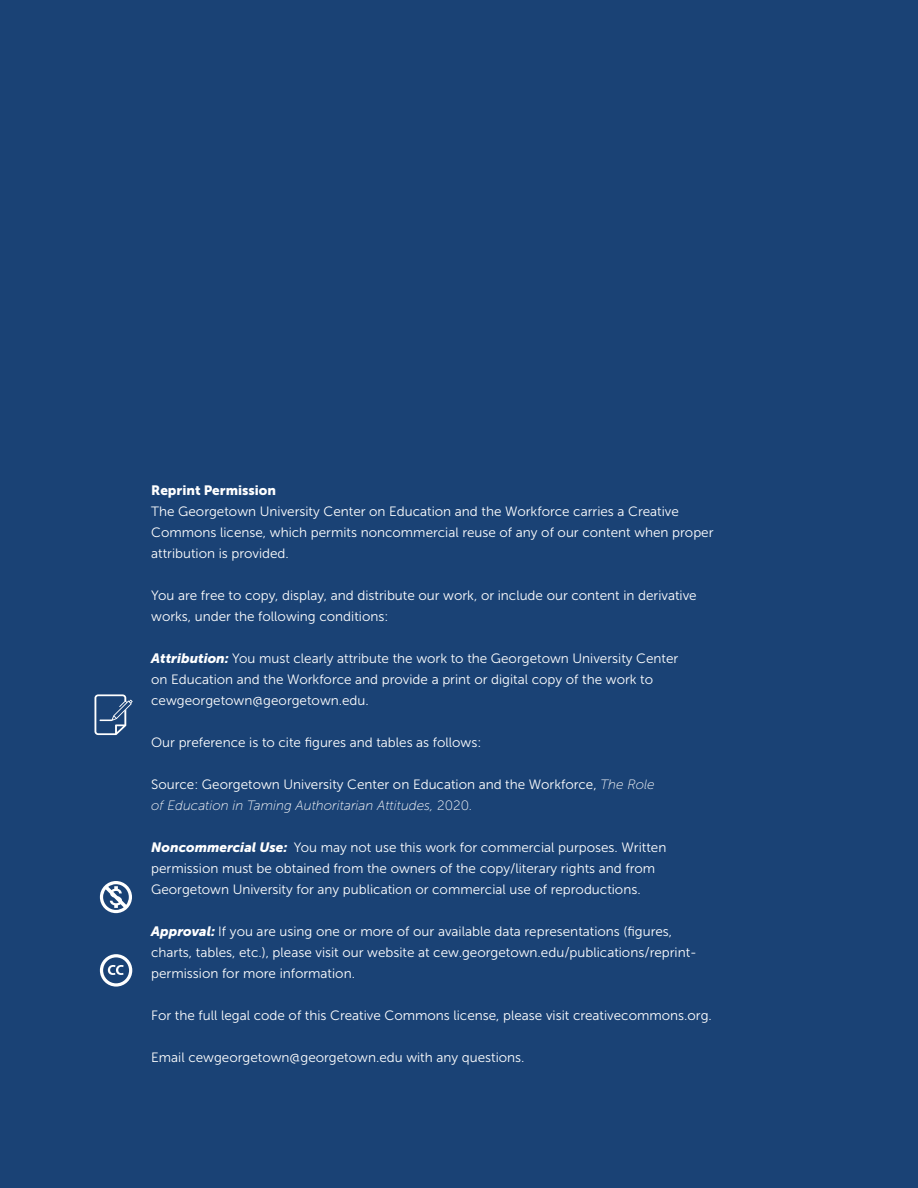
<style>
.page{position:relative;width:918px;height:1188px;background:#1a4275}
.page>*{position:absolute;margin:0;border:0;box-sizing:border-box;transform-origin:0 0}
.t1{font:13.5px/21px "Museo Sans 300";color:#fff}
.t2{font:italic 13.5px "Museo Sans 100";color:#fff}
.t3{font:13.5px "Museo Sans 900";color:#fff}
.s1{font-family:"Museo Sans 900";font-style:italic}
.s2{font-family:"Museo Sans 100";font-style:italic}
.s3{font-style:normal}
</style>
<div class="page">
<svg style="left:95px;top:694px;width:38px;height:41px"></svg>
<svg style="left:100px;top:881px;width:32px;height:32px"></svg>
<svg style="left:100px;top:954px;width:32px;height:33px"></svg>
<p class="t3" style="left:151px;top:483px;width:126px">Reprint Permission</p>
<p class="t1" style="left:151px;top:501px;width:564px">The Georgetown University Center on Education and the Workforce carries a Creative<br>Commons license, which permits noncommercial reuse of any of our content when proper attribution is provided.</p>
<p class="t1" style="left:151px;top:585px;width:547px">You are free to copy, display, and distribute our work, or include our content in derivative works, under the following conditions:</p>
<p class="t1" style="left:151px;top:648px;width:529px"><span class="s1">Attribution:</span> You must clearly attribute the work to the Georgetown University Center on Education and the Workforce and provide a print or digital copy of the work to cewgeorgetown@georgetown.edu.</p>
<p class="t1" style="left:151px;top:732px;width:332px">Our preference is to cite figures and tables as follows:</p>
<p class="t1" style="left:151px;top:774px;width:505px">Source: Georgetown University Center on Education and the Workforce, <span class="s2">The Role</span></p>
<p class="t2" style="left:151px;top:798px;width:322px">of Education in Taming Authoritarian Attitudes, <span class="s3">2020.</span></p>
<p class="t1" style="left:151px;top:837px;width:517px"><span class="s1">Noncommercial Use:</span> You may not use this work for commercial purposes. Written permission must be obtained from the owners of the copy/literary rights and from<br>Georgetown University for any publication or commercial use of reproductions.</p>
<p class="t1" style="left:151px;top:921px;width:547px"><span class="s1">Approval:</span> If you are using one or more of our available data representations (figures, charts, tables, etc.), please visit our website at cew.georgetown.edu/publications/reprint&shy;permission for more information.</p>
<p class="t1" style="left:151px;top:1005px;width:562px">For the full legal code of this Creative Commons license, please visit creativecommons.org.</p>
<p class="t1" style="left:151px;top:1047px;width:375px">Email cewgeorgetown@georgetown.edu with any questions.</p>
</div>
